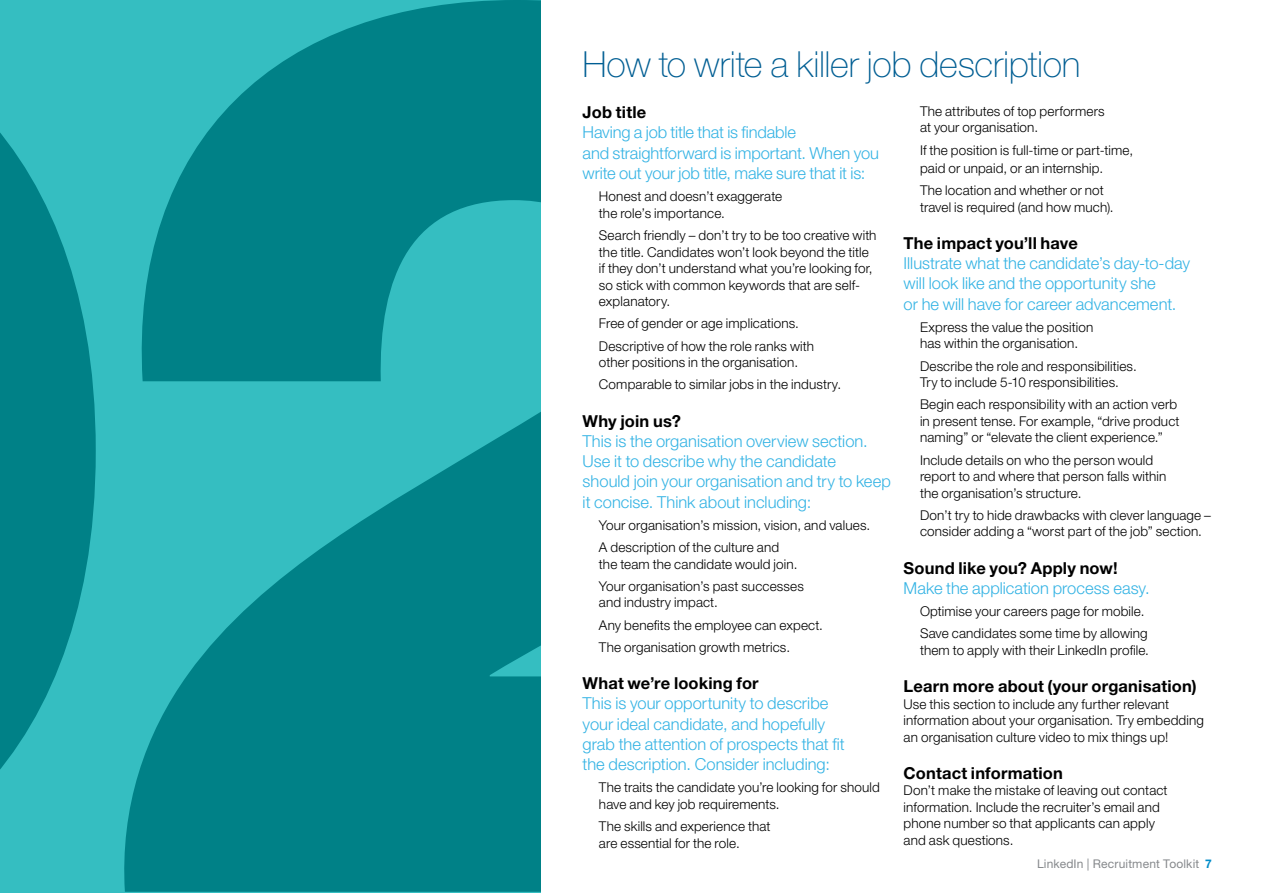
<style>
.page{position:relative;width:1263px;height:893px;background:#fff}
.page>*{position:absolute;margin:0;border:0;box-sizing:border-box;transform-origin:0 0}
.t1{font:100 36px "Helvetica Neue LT Std";letter-spacing:-.01em;color:#005e93}
.t2{font:300 16.5px/20.2px "Helvetica Neue LT Std";color:#34b3e4}
.t3{font:700 16.5px "Helvetica Neue LT Std";letter-spacing:.01em;color:#000}
.t4{font:300 13.5px/16.5px "Helvetica Neue LT Std";letter-spacing:.01em;color:#000}
.t5{font:12px "Helvetica Neue LT Std";letter-spacing:.015em;color:#86898c}
.s1{font-weight:700;color:#008cc9}
</style>
<div class="page">
<svg style="left:0;top:0;width:540px;height:893px;fill:#008187"></svg>
<h1 class="t1" style="left:583px;top:43px;width:499px">How to write a killer job description</h1>
<p class="t3" style="left:583px;top:102px;width:65px">Job title</p>
<p class="t2" style="left:583px;top:122px;width:298px">Having a job title that is findable<br>and straightforward is important. When you write out your job title, make sure that it is:</p>
<p class="t4" style="left:599px;top:188px;width:185px">Honest and doesn’t exaggerate the role’s importance.</p>
<p class="t4" style="left:599px;top:227px;width:279px">Search friendly – don’t try to be too creative with the title. Candidates won’t look beyond the title if they don’t understand what you’re looking for, so stick with common keywords that are self&shy;explanatory.</p>
<p class="t4" style="left:599px;top:312px;width:217px;line-height:22.2px">Free of gender or age implications.<br>Descriptive of how the role ranks with</p>
<p class="t4" style="left:599px;top:351px;width:244px;line-height:22.2px">other positions in the organisation.<br>Comparable to similar jobs in the industry.</p>
<p class="t3" style="left:583px;top:410px;width:100px">Why join us?</p>
<p class="t2" style="left:583px;top:430px;width:310px">This is the organisation overview section.<br>Use it to describe why the candidate<br>should join your organisation and try to keep it concise. Think about including:</p>
<p class="t4" style="left:599px;top:514px;width:273px;line-height:22.2px">Your organisation’s mission, vision, and values.<br>A description of the culture and</p>
<p class="t4" style="left:599px;top:552px;width:206px;line-height:22.2px">the team the candidate would join.<br>Your organisation’s past successes</p>
<p class="t4" style="left:599px;top:591px;width:225px;line-height:22.2px">and industry impact.<br>Any benefits the employee can expect.<br>The organisation growth metrics.</p>
<p class="t3" style="left:583px;top:673px;width:178px">What we’re looking for</p>
<p class="t2" style="left:583px;top:693px;width:263px">This is your opportunity to describe your ideal candidate, and hopefully grab the attention of prospects that fit the description. Consider including:</p>
<p class="t4" style="left:599px;top:779px;width:282px">The traits the candidate you’re looking for should have and key job requirements.</p>
<p class="t4" style="left:599px;top:818px;width:173px">The skills and experience that are essential for the role.</p>
<p class="t4" style="left:920px;top:103px;width:186px">The attributes of top performers at your organisation.</p>
<p class="t4" style="left:920px;top:141px;width:215px;line-height:18px">If the position is full-time or part-time, paid or unpaid, or an internship.</p>
<p class="t4" style="left:920px;top:182px;width:195px">The location and whether or not travel is required (and how much).</p>
<p class="t3" style="left:904px;top:233px;width:176px">The impact you’ll have</p>
<p class="t2" style="left:904px;top:253px;width:288px">Illustrate what the candidate’s day‑to‑day will look like and the opportunity she<br>or he will have for career advancement.</p>
<p class="t4" style="left:920px;top:318px;width:175px">Express the value the position has within the organisation.</p>
<p class="t4" style="left:920px;top:357px;width:218px">Describe the role and responsibilities.<br>Try to include 5-10 responsibilities.</p>
<p class="t4" style="left:920px;top:396px;width:261px">Begin each responsibility with an action verb in present tense. For example, “drive product naming” or “elevate the client experience.”</p>
<p class="t4" style="left:920px;top:451px;width:248px">Include details on who the person would report to and where that person falls within the organisation’s structure.</p>
<p class="t4" style="left:920px;top:506px;width:292px">Don’t try to hide drawbacks with clever language – consider adding a “worst part of the job” section.</p>
<p class="t3" style="left:904px;top:557px;width:216px">Sound like you? Apply now!</p>
<p class="t2" style="left:904px;top:577px;width:248px">Make the application process easy.</p>
<p class="t4" style="left:920px;top:600px;width:229px;line-height:22.2px">Optimise your careers page for mobile.<br>Save candidates some time by allowing</p>
<p class="t4" style="left:920px;top:641px;width:230px">them to apply with their LinkedIn profile.</p>
<p class="t3" style="left:904px;top:676px;width:295px">Learn more about (your organisation)</p>
<p class="t4" style="left:904px;top:695px;width:302px">Use this section to include any further relevant information about your organisation. Try embedding an organisation culture video to mix things up!</p>
<p class="t3" style="left:904px;top:763px;width:161px">Contact information</p>
<p class="t4" style="left:904px;top:782px;width:265px">Don’t make the mistake of leaving out contact information. Include the recruiter’s email and phone number so that applicants can apply and ask questions.</p>
<p class="t5" style="left:1037px;top:856px;width:176px">LinkedIn | Recruitment Toolkit <span class="s1">7</span></p>
</div>
